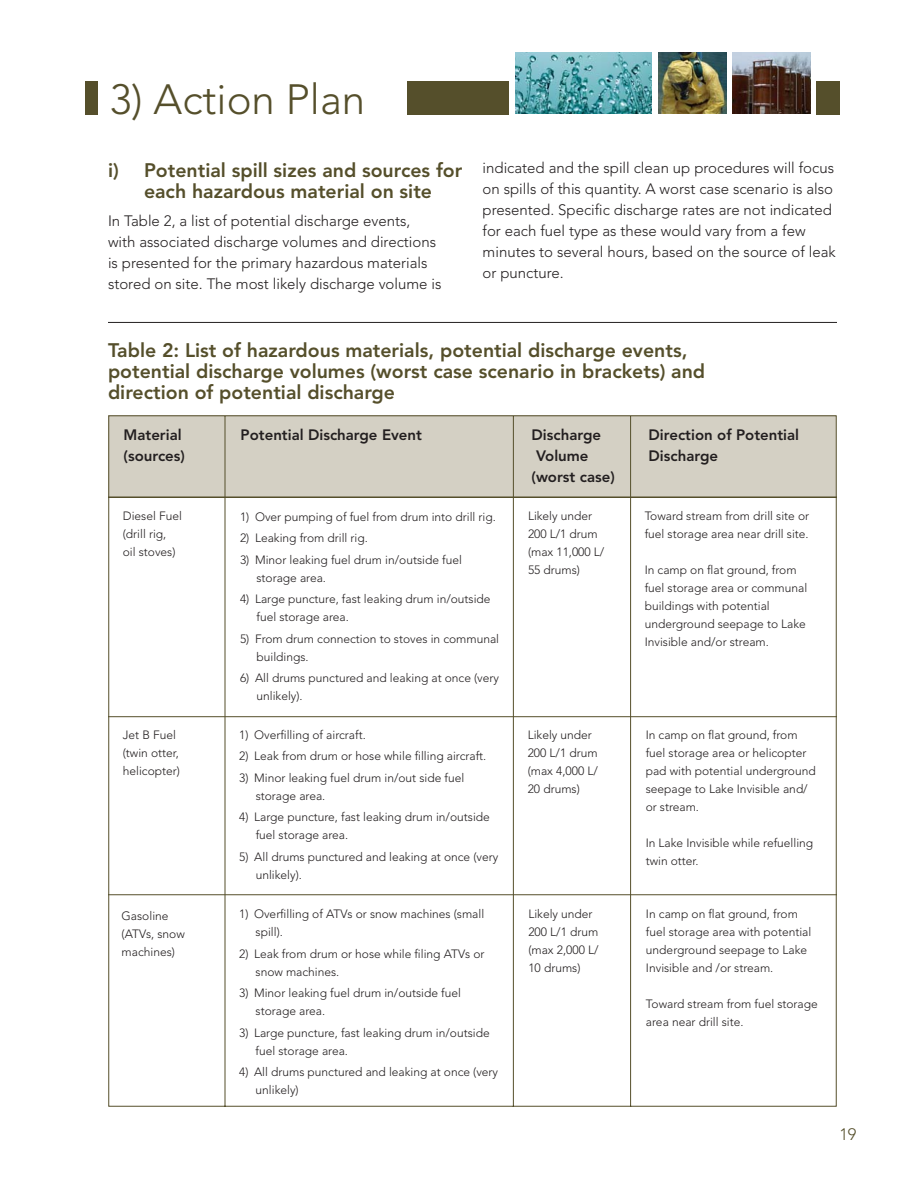
<style>
.page{position:relative;width:918px;height:1188px;background:#fff}
.page>*{position:absolute;margin:0;border:0;box-sizing:border-box;transform-origin:0 0}
.t1{font:300 42px "Avenir";color:#554f2b}
.t2{font:800 19.5px/21px "Avenir";color:#554f2b;text-align:center}
.t3{font:300 16.5px "Avenir";color:#554f2b}
.t4{font:300 15px/21px "Avenir";color:#231f20}
.t5{font:800 15px "Avenir";color:#231f20}
.t6{font:300 12px/18px "Avenir";color:#231f20}
</style>
<div class="page">
<svg style="left:108px;top:415px;width:729px;height:692px"></svg>
<div style="left:408px;top:81px;width:432px;height:33px;background:#554f2b"></div>
<div style="left:85px;top:81px;width:13px;height:33px;background:#554f2b"></div>
<hr style="left:108px;top:716px;width:729px;height:1px;background:#554f2b">
<hr style="left:108px;top:894px;width:729px;height:1px;background:#554f2b">
<hr style="left:108px;top:322px;width:729px;height:1px;background:#231f20">
<div style="left:509px;top:36px;width:306px;height:81px;background:#fff"></div>
<img style="left:516px;top:52px;width:135px;height:61px">
<img style="left:658px;top:52px;width:69px;height:61px">
<img style="left:733px;top:52px;width:77px;height:61px">
<h1 class="t1" style="left:110px;top:82px;width:257px">3) Action Plan</h1>
<h2 class="t2" style="left:108px;top:161px;width:356px">i) Potential spill sizes and sources for each hazardous material on site</h2>
<p class="t4" style="left:108px;top:211px;width:335px">In Table 2, a list of potential discharge events, with associated discharge volumes and directions is presented for the primary hazardous materials stored on site. The most likely discharge volume is</p>
<p class="t4" style="left:483px;top:159px;width:355px">indicated and the spill clean up procedures will focus on spills of this quantity. A worst case scenario is also presented. Specific discharge rates are not indicated for each fuel type as these would vary from a few minutes to several hours, based on the source of leak or puncture.</p>
<h2 class="t2" style="left:108px;top:341px;width:599px;text-align:left">Table 2: List of hazardous materials, potential discharge events, potential discharge volumes (worst case scenario in brackets) and direction of potential discharge</h2>
<p class="t5" style="left:124px;top:429px;width:60px">Material</p>
<p class="t5" style="left:241px;top:429px;width:183px">Potential Discharge Event</p>
<p class="t5" style="left:532px;top:429px;width:71px">Discharge</p>
<p class="t5" style="left:649px;top:429px;width:152px">Direction of Potential</p>
<p class="t5" style="left:124px;top:450px;width:63px">(sources)</p>
<p class="t5" style="left:536px;top:450px;width:54px">Volume</p>
<p class="t5" style="left:649px;top:450px;width:71px">Discharge</p>
<p class="t5" style="left:532px;top:471px;width:85px">(worst case)</p>
<p class="t6" style="left:123px;top:508px;width:61px">Diesel Fuel (drill rig, oil stoves)</p>
<p class="t6" style="left:240px;top:509px;width:257px">1) Over pumping of fuel from drum into drill rig.</p>
<p class="t6" style="left:240px;top:530px;width:129px">2) Leaking from drill rig.</p>
<p class="t6" style="left:256px;top:552px;width:207px;text-indent:-16px">3) Minor leaking fuel drum in/outside fuel storage area.</p>
<p class="t6" style="left:256px;top:591px;width:236px;text-indent:-16px">4) Large puncture, fast leaking drum in/outside fuel storage area.</p>
<p class="t6" style="left:256px;top:631px;width:244px;text-indent:-16px">5) From drum connection to stoves in communal buildings.</p>
<p class="t6" style="left:256px;top:670px;width:244px;text-indent:-16px">6) All drums punctured and leaking at once (very unlikely).</p>
<p class="t6" style="left:123px;top:727px;width:59px">Jet B Fuel (twin otter, helicopter)</p>
<p class="t6" style="left:239px;top:726px;width:128px">1) Overfilling of aircraft.</p>
<p class="t6" style="left:239px;top:748px;width:249px">2) Leak from drum or hose while filling aircraft.</p>
<p class="t6" style="left:256px;top:769px;width:210px;text-indent:-16px">3) Minor leaking fuel drum in/out side fuel storage area.</p>
<p class="t6" style="left:256px;top:809px;width:236px;text-indent:-16px">4) Large puncture, fast leaking drum in/outside fuel storage area.</p>
<p class="t6" style="left:256px;top:848px;width:244px;text-indent:-16px">5) All drums punctured and leaking at once (very unlikely).</p>
<p class="t6" style="left:122px;top:907px;width:65px">Gasoline (ATVs, snow machines)</p>
<p class="t6" style="left:256px;top:906px;width:230px;text-indent:-16px">1) Overfilling of ATVs or snow machines (small spill).</p>
<p class="t6" style="left:256px;top:946px;width:230px;text-indent:-16px">2) Leak from drum or hose while filing ATVs or snow machines.</p>
<p class="t6" style="left:256px;top:985px;width:207px;text-indent:-16px">3) Minor leaking fuel drum in/outside fuel storage area.</p>
<p class="t6" style="left:256px;top:1025px;width:236px;text-indent:-16px">3) Large puncture, fast leaking drum in/outside fuel storage area.</p>
<p class="t6" style="left:256px;top:1064px;width:244px;text-indent:-16px">4) All drums punctured and leaking at once (very unlikely)</p>
<p class="t6" style="left:528px;top:508px;width:78px">Likely under<br>200 L/1 drum (max 11,000 L/<br>55 drums)</p>
<p class="t6" style="left:645px;top:508px;width:166px">Toward stream from drill site or fuel storage area near drill site.</p>
<p class="t6" style="left:645px;top:562px;width:164px">In camp on flat ground, from fuel storage area or communal buildings with potential underground seepage to Lake<br>Invisible and/or stream.</p>
<p class="t6" style="left:528px;top:727px;width:72px">Likely under<br>200 L/1 drum (max 4,000 L/<br>20 drums)</p>
<p class="t6" style="left:646px;top:727px;width:172px">In camp on flat ground, from fuel storage area or helicopter pad with potential underground seepage to Lake Invisible and/ or stream.</p>
<p class="t6" style="left:646px;top:835px;width:169px">In Lake Invisible while refuelling twin otter.</p>
<p class="t6" style="left:528px;top:906px;width:72px">Likely under<br>200 L/1 drum (max 2,000 L/<br>10 drums)</p>
<p class="t6" style="left:646px;top:906px;width:167px">In camp on flat ground, from fuel storage area with potential underground seepage to Lake<br>Invisible and /or stream.</p>
<p class="t6" style="left:646px;top:996px;width:173px">Toward stream from fuel storage area near drill site.</p>
<h3 class="t3" style="left:839px;top:1127px;width:19px">19</h3>
</div>
